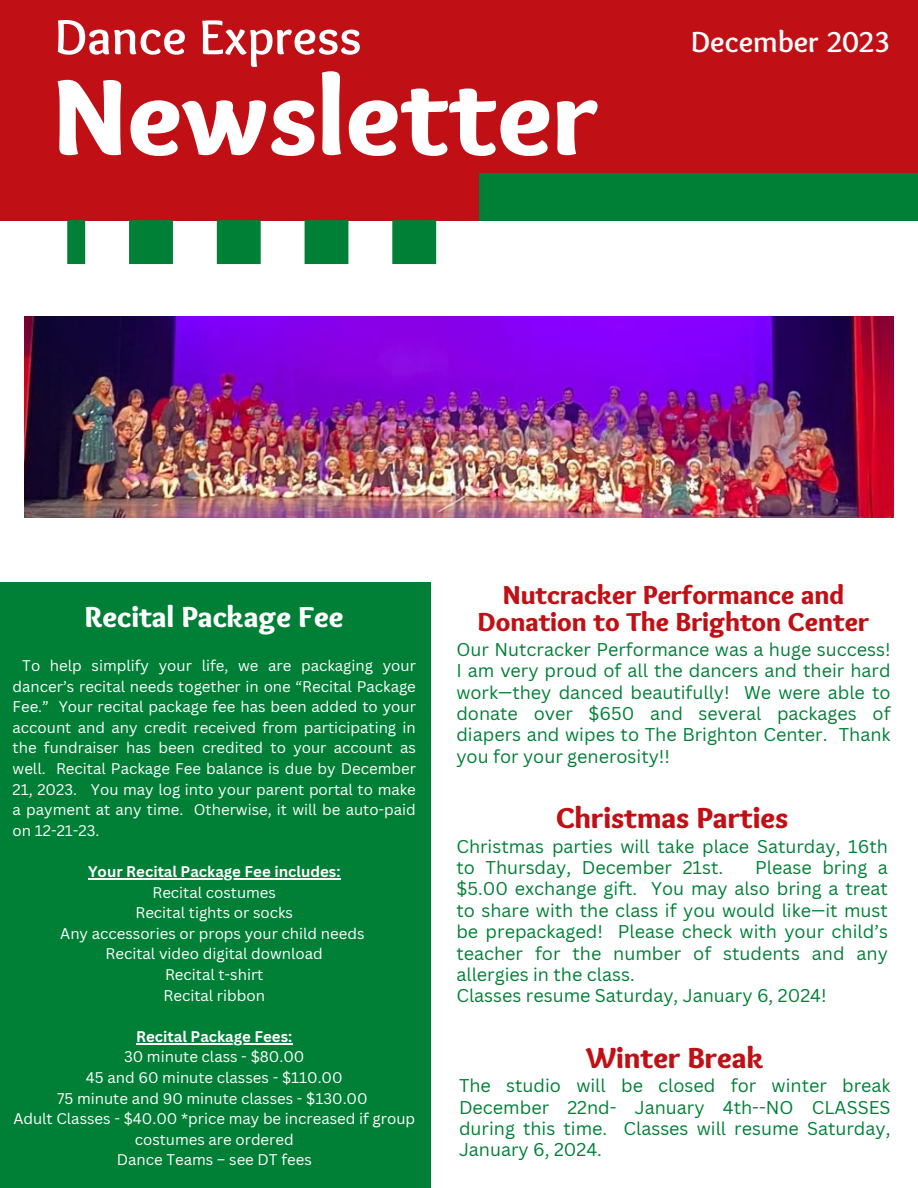
<style>
.page{position:relative;width:918px;height:1188px;background:#fff}
.page>*{position:absolute;margin:0;border:0;box-sizing:border-box;transform-origin:0 0}
.t1{font:900 112.5px "Sukar";color:#fff}
.t2{font:700 50.85px "Sukar";color:#fff}
.t3{font:900 30px "Sukar";color:#c01016}
.t4{font:900 30px "Sukar";color:#fff}
.t5{font:700 30px "Sukar";color:#fff}
.t6{font:900 27px/27px "Sukar";color:#c01016;text-align:center}
.t7{font:18px/21.3px "Canva Sans";color:#008037;text-align:justify}
.t8{font:15px/20.5px "Canva Sans";color:#fff;text-align:justify}
.t9{font:700 15px "Canva Sans";color:#fff}
</style>
<div class="page">
<div style="left:0;top:582px;width:431px;height:606px;background:#008037"></div>
<div style="left:0;top:0;width:918px;height:220px;background:#c01016"></div>
<div style="left:479px;top:173px;width:439px;height:48px;background:#008037"></div>
<svg style="left:67px;top:220px;width:369px;height:44px"></svg>
<img style="left:25px;top:316px;width:868px;height:201px">
<hr style="left:88px;top:878px;width:252px;height:1px;background:#fff">
<hr style="left:136px;top:1043px;width:156px;height:1px;background:#fff">
<p class="t2" style="left:55px;top:8px;width:308px">Dance Express</p>
<p class="t5" style="left:691px;top:25px;width:201px">December 2023</p>
<p class="t1" style="left:53px;top:52px;width:547px">Newsletter</p>
<p class="t4" style="left:85px;top:600px;width:260px">Recital Package Fee</p>
<p class="t8" style="left:13px;top:655px;width:405px;text-indent:10px">To help simplify your life, we are packaging your dancer’s recital needs together in one “Recital Package Fee.” Your recital package fee has been added to your account and any credit received from participating in the fundraiser has been credited to your account as well. Recital Package Fee balance is due by December 21, 2023. You may log into your parent portal to make a payment at any time. Otherwise, it will be auto-paid on 12-21-23.</p>
<p class="t9" style="left:88px;top:861px;width:254px">Your Recital Package Fee includes:</p>
<p class="t8" style="left:152px;top:882px;width:125px">Recital costumes</p>
<p class="t8" style="left:135px;top:902px;width:159px">Recital tights or socks</p>
<p class="t8" style="left:60px;top:923px;width:306px">Any accessories or props your child needs</p>
<p class="t8" style="left:106px;top:943px;width:219px">Recital video digital download</p>
<p class="t8" style="left:165px;top:964px;width:100px">Recital t-shirt</p>
<p class="t8" style="left:164px;top:985px;width:103px">Recital ribbon</p>
<p class="t9" style="left:136px;top:1026px;width:158px">Recital Package Fees:</p>
<p class="t8" style="left:124px;top:1046px;width:182px">30 minute class - $80.00</p>
<p class="t8" style="left:86px;top:1067px;width:258px">45 and 60 minute classes - $110.00</p>
<p class="t8" style="left:57px;top:1088px;width:312px">75 minute and 90 minute classes - $130.00</p>
<p class="t8" style="left:13px;top:1108px;width:403px;text-align:center">Adult Classes - $40.00 *price may be increased if group costumes are ordered</p>
<p class="t8" style="left:117px;top:1149px;width:197px">Dance Teams – see DT fees</p>
<p class="t6" style="left:478px;top:584px;width:393px">Nutcracker Performance and<br>Donation to The Brighton Center</p>
<p class="t7" style="left:456px;top:638px;width:436px">Our Nutcracker Performance was a huge success!<br>I am very proud of all the dancers and their hard work—they danced beautifully! We were able to donate over $650 and several packages of diapers and wipes to The Brighton Center. Thank you for your generosity!!</p>
<p class="t3" style="left:556px;top:800px;width:234px">Christmas Parties</p>
<p class="t7" style="left:456px;top:835px;width:433px">Christmas parties will take place Saturday, 16th to Thursday, December 21st.</p>
<p class="t7" style="left:456px;top:856px;width:433px;text-indent:299px">Please bring a $5.00 exchange gift. You may also bring a treat to share with the class if you would like—it must be prepackaged! Please check with your child’s teacher for the number of students and any allergies in the class.</p>
<p class="t7" style="left:456px;top:985px;width:372px">Classes resume Saturday, January 6, 2024!</p>
<p class="t3" style="left:586px;top:1040px;width:179px">Winter Break</p>
<p class="t7" style="left:459px;top:1075px;width:433px">The studio will be closed for winter break December 22nd- January 4th--NO CLASSES during this time. Classes will resume Saturday, January 6, 2024.</p>
</div>
